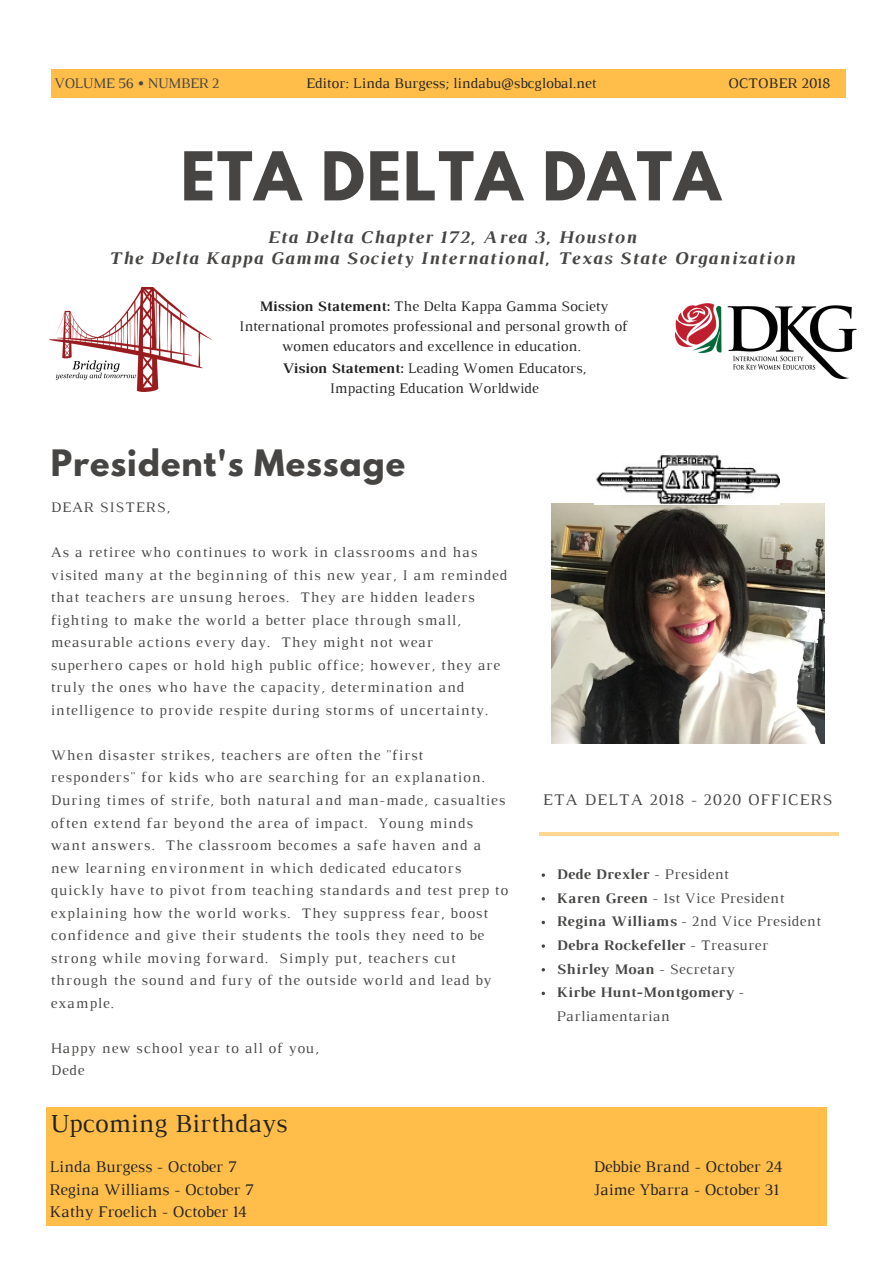
<style>
.page{position:relative;width:893px;height:1263px;background:#fff}
.page>*{position:absolute;margin:0;border:0;box-sizing:border-box;transform-origin:0 0}
.t1{font:700 59.55px "League Spartan";letter-spacing:.03em;color:#464544}
.t2{font:700 32.25px "League Spartan";letter-spacing:.03em;color:#464544}
.t3{font:26.55px "Luthier";color:#222}
.t4{font:italic 700 18.15px/20.2px "Luthier";letter-spacing:.06em;color:#464544;text-align:center}
.t5{font:16.5px/22.5px "Luthier";color:#222}
.t6{font:16.5px "Luthier";letter-spacing:.06em;color:#464544}
.t7{font:14.85px/22.5px "Luthier";letter-spacing:.06em;color:#464544}
.t8{font:14.85px/20.2px "Luthier";color:#222;text-align:center}
.t9{font:700 14.85px/23.7px "Luthier";letter-spacing:.03em;color:#464544}
.t10{font:14.85px "Luthier";letter-spacing:-.03em;color:#464544}
.s1{font-weight:700}
.s2{font-weight:400}
</style>
<div class="page">
<div style="left:51px;top:70px;width:794px;height:28px;background:#ffbd4a"></div>
<svg style="left:542px;top:873px;width:3px;height:4px"></svg>
<svg style="left:542px;top:944px;width:3px;height:4px"></svg>
<hr style="left:539px;top:832px;width:300px;height:3px;background:#ffbd4a">
<img style="left:676px;top:303px;width:181px;height:75px">
<img style="left:50px;top:287px;width:163px;height:105px">
<div style="left:46px;top:1107px;width:780px;height:118px;background:#ffbd4a"></div>
<img style="left:552px;top:503px;width:272px;height:240px">
<img style="left:594px;top:455px;width:185px;height:49px">
<p class="t10" style="left:54px;top:77px;width:167px">VOLUME 56 • NUMBER 2</p>
<p class="t8" style="left:306px;top:74px;width:292px">Editor: Linda Burgess; lindabu@sbcglobal.net</p>
<p class="t8" style="left:728px;top:74px;width:104px">OCTOBER 2018</p>
<h1 class="t1" style="left:181px;top:147px;width:541px">ETA DELTA DATA</h1>
<p class="t4" style="left:108px;top:229px;width:688px">Eta Delta Chapter 172, Area 3, Houston<br>The Delta Kappa Gamma Society International, Texas State Organization</p>
<p class="t8" style="left:239px;top:297px;width:390px"><span class="s1">Mission Statement:</span> The Delta Kappa Gamma Society<br>International promotes professional and personal growth of women educators and excellence in education.</p>
<p class="t8" style="left:282px;top:359px;width:306px"><span class="s1">Vision Statement:</span> Leading Women Educators,<br>Impacting Education Worldwide</p>
<h2 class="t2" style="left:51px;top:447px;width:356px">President's Message</h2>
<p class="t7" style="left:51px;top:497px;width:121px">DEAR SISTERS,</p>
<p class="t7" style="left:51px;top:542px;width:458px">As a retiree who continues to work in classrooms and has visited many at the beginning of this new year, I am reminded that teachers are unsung heroes. They are hidden leaders fighting to make the world a better place through small, measurable actions every day. They might not wear superhero capes or hold high public office; however, they are truly the ones who have the capacity, determination and intelligence to provide respite during storms of uncertainty.</p>
<p class="t7" style="left:51px;top:745px;width:459px">When disaster strikes, teachers are often the "first responders" for kids who are searching for an explanation.<br>During times of strife, both natural and man-made, casualties often extend far beyond the area of impact. Young minds want answers. The classroom becomes a safe haven and a new learning environment in which dedicated educators quickly have to pivot from teaching standards and test prep to explaining how the world works. They suppress fear, boost confidence and give their students the tools they need to be strong while moving forward. Simply put, teachers cut through the sound and fury of the outside world and lead by example.</p>
<p class="t7" style="left:51px;top:1038px;width:270px">Happy new school year to all of you,<br>Dede</p>
<p class="t6" style="left:543px;top:794px;width:291px">ETA DELTA 2018 - 2020 OFFICERS</p>
<p class="t9" style="left:556px;top:863px;width:266px">Dede Drexler <span class="s2">- President<br></span>Karen Green <span class="s2">- 1st Vice President<br></span>Regina Williams <span class="s2">- 2nd Vice President<br></span>Debra Rockefeller <span class="s2">- Treasurer<br></span>Shirley Moan <span class="s2">- Secretary<br></span>Kirbe Hunt-Montgomery <span class="s2">-<br>Parliamentarian</span></p>
<h3 class="t3" style="left:50px;top:1113px;width:239px">Upcoming Birthdays</h3>
<p class="t5" style="left:50px;top:1157px;width:206px">Linda Burgess - October 7<br>Regina Williams - October 7<br>Kathy Froelich - October 14</p>
<p class="t5" style="left:593px;top:1157px;width:191px">Debbie Brand - October 24<br>Jaime Ybarra - October 31</p>
</div>
